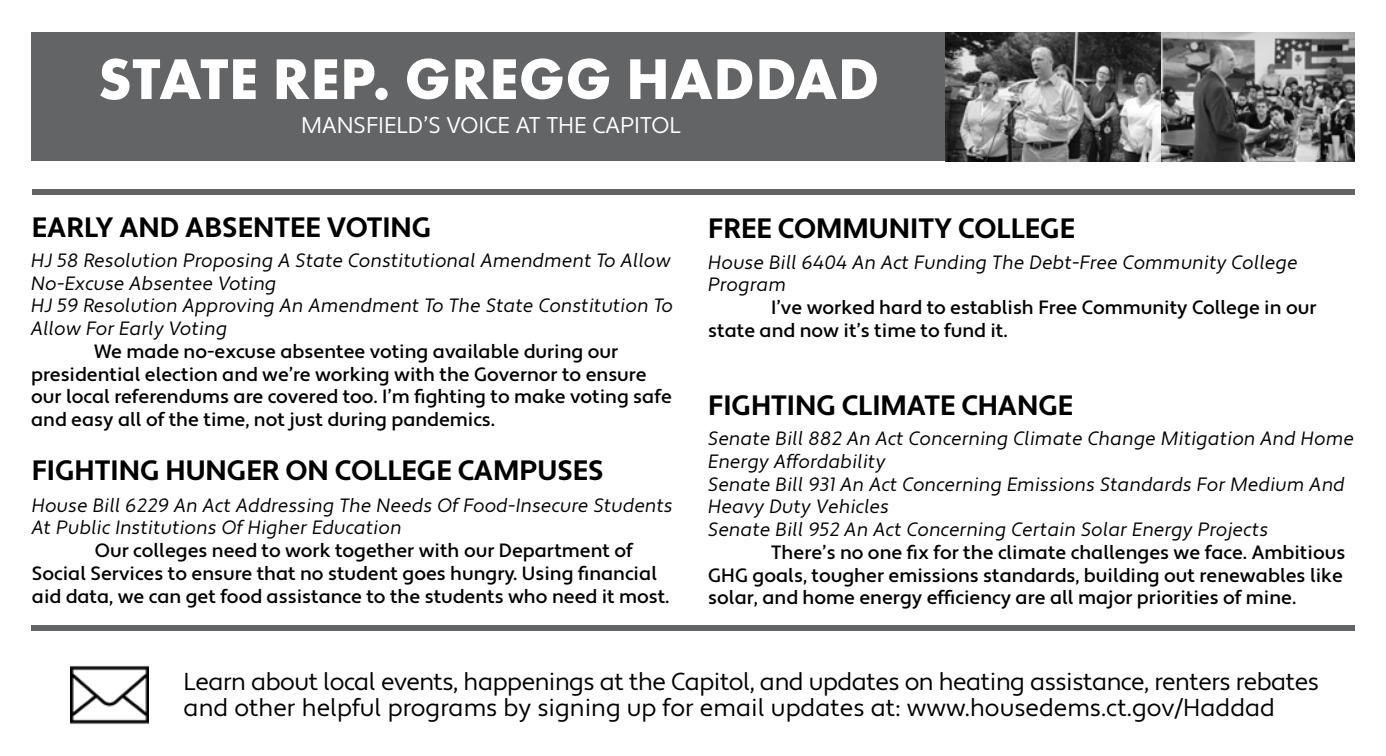
<style>
.page{position:relative;width:1386px;height:756px;background:#fff}
.page>*{position:absolute;margin:0;border:0;box-sizing:border-box;transform-origin:0 0}
.t1{font:700 59.5px "Futura PT";letter-spacing:.01em;color:#fff}
.t2{font:700 28px "Apertura";color:#000}
.t3{font:24.5px/26.2px "Apertura";letter-spacing:-.02em;color:#000}
.t4{font:22.75px "Apertura";color:#fff}
.t5{font:500 19.25px/22.8px "Apertura";color:#000}
.t6{font:19.25px/22.8px "Apertura Obliq";color:#000}
</style>
<div class="page">
<div style="left:31px;top:625px;width:1323px;height:5px;background:#636466"></div>
<div style="left:31px;top:33px;width:915px;height:128px;background:#636466"></div>
<div style="left:32px;top:189px;width:1323px;height:5px;background:#636466"></div>
<img style="left:70px;top:665px;width:79px;height:59px">
<img style="left:946px;top:33px;width:408px;height:128px">
<h1 class="t1" style="left:98px;top:41px;width:783px">STATE REP. GREGG HADDAD</h1>
<p class="t4" style="left:301px;top:111px;width:381px">MANSFIELD’S VOICE AT THE CAPITOL</p>
<h2 class="t2" style="left:32px;top:210px;width:401px">EARLY AND ABSENTEE VOTING</h2>
<p class="t6" style="left:31px;top:250px;width:644px">HJ 58 Resolution Proposing A State Constitutional Amendment To Allow No-Excuse Absentee Voting<br>HJ 59 Resolution Approving An Amendment To The State Constitution To Allow For Early Voting</p>
<p class="t5" style="left:31px;top:341px;width:642px;text-indent:63px">We made no-excuse absentee voting available during our presidential election and we’re working with the Governor to ensure our local referendums are covered too. I’m fighting to make voting safe and easy all of the time, not just during pandemics.</p>
<h2 class="t2" style="left:32px;top:453px;width:573px">FIGHTING HUNGER ON COLLEGE CAMPUSES</h2>
<p class="t6" style="left:32px;top:494px;width:643px">House Bill 6229 An Act Addressing The Needs Of Food-Insecure Students<br>At Public Institutions Of Higher Education</p>
<p class="t5" style="left:32px;top:540px;width:639px;text-indent:63px">Our colleges need to work together with our Department of<br>Social Services to ensure that no student goes hungry. Using financial aid data, we can get food assistance to the students who need it most.</p>
<h2 class="t2" style="left:708px;top:212px;width:368px">FREE COMMUNITY COLLEGE</h2>
<p class="t6" style="left:708px;top:251px;width:591px">House Bill 6404 An Act Funding The Debt-Free Community College<br>Program</p>
<p class="t5" style="left:708px;top:297px;width:610px;text-indent:63px">I’ve worked hard to establish Free Community College in our state and now it’s time to fund it.</p>
<h2 class="t2" style="left:708px;top:389px;width:366px">FIGHTING CLIMATE CHANGE</h2>
<p class="t6" style="left:708px;top:428px;width:648px">Senate Bill 882 An Act Concerning Climate Change Mitigation And Home Energy Affordability<br>Senate Bill 931 An Act Concerning Emissions Standards For Medium And Heavy Duty Vehicles<br>Senate Bill 952 An Act Concerning Certain Solar Energy Projects</p>
<p class="t5" style="left:708px;top:542px;width:639px;text-align:justify;text-indent:63px">There’s no one fix for the climate challenges we face. Ambitious GHG goals, tougher emissions standards, building out renewables like solar, and home energy efficiency are all major priorities of mine.</p>
<p class="t3" style="left:184px;top:669px;width:1137px">Learn about local events, happenings at the Capitol, and updates on heating assistance, renters rebates and other helpful programs by signing up for email updates at: www.housedems.ct.gov/Haddad</p>
</div>
